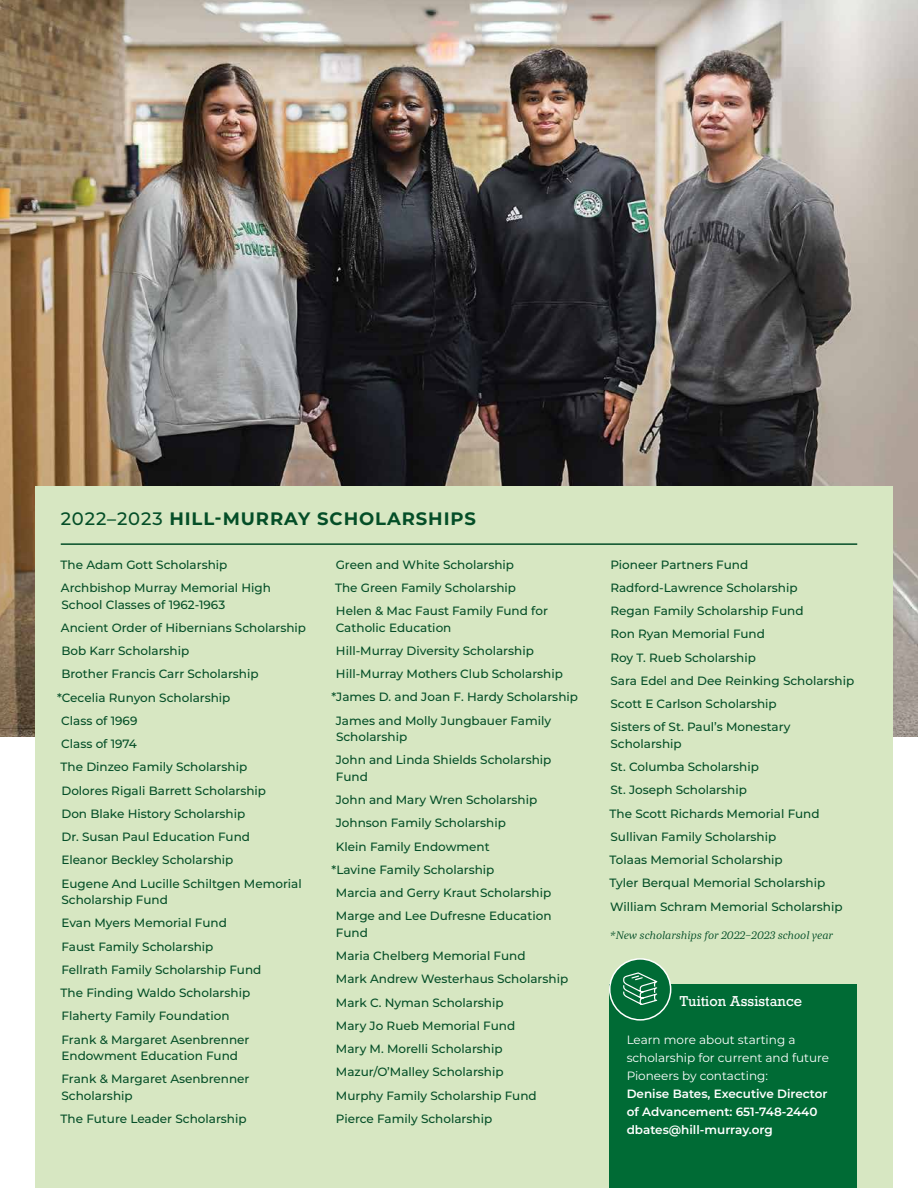
<style>
.page{position:relative;width:918px;height:1188px;background:#fff}
.page>*{position:absolute;margin:0;border:0;box-sizing:border-box;transform-origin:0 0}
.t1{font:700 18px "Montserrat";letter-spacing:.05em;color:#044e27}
.t2{font:13.5px "Rockwell";color:#fff}
.t3{font:500 12px/23.2px "Montserrat";color:#044e27}
.t4{font:600 12px/18px "Montserrat";color:#fff}
.t5{font:12px/18px "Montserrat";color:#fff}
.t6{font:italic 10.5px "Abelard";color:#044e27}
.s1{font-weight:500}
</style>
<div class="page">
<img style="left:0;top:0;width:918px;height:737px">
<div style="left:36px;top:486px;width:857px;height:702px;background:#d7e7c2"></div>
<div style="left:610px;top:984px;width:247px;height:204px;background:#006b35"></div>
<hr style="left:61px;top:543px;width:796px;height:2px;background:#044e27">
<div style="left:610px;top:959px;width:61px;height:61px;background:#006b35;border-radius:50%"></div>
<div style="left:609px;top:958px;width:62px;height:63px;border:2px solid #fff;border-radius:50%"></div>
<svg style="left:623px;top:972px;width:35px;height:33px"></svg>
<h1 class="t1" style="left:61px;top:506px;width:417px"><span class="s1">2022–2023</span> HILL-MURRAY SCHOLARSHIPS</h1>
<p class="t3" style="left:61px;top:553px;width:212px">The Adam Gott Scholarship<br>Archbishop Murray Memorial High</p>
<p class="t3" style="left:62px;top:592px;width:165px">School Classes of 1962-1963</p>
<p class="t3" style="left:61px;top:616px;width:247px">Ancient Order of Hibernians Scholarship</p>
<p class="t3" style="left:61px;top:639px;width:129px">Bob Karr Scholarship</p>
<p class="t3" style="left:61px;top:662px;width:199px">Brother Francis Carr Scholarship</p>
<p class="t3" style="left:57px;top:685px;width:175px">*Cecelia Runyon Scholarship</p>
<p class="t3" style="left:61px;top:708px;width:78px">Class of 1969</p>
<p class="t3" style="left:61px;top:732px;width:77px">Class of 1974</p>
<p class="t3" style="left:61px;top:755px;width:188px">The Dinzeo Family Scholarship</p>
<p class="t3" style="left:61px;top:778px;width:206px">Dolores Rigali Barrett Scholarship</p>
<p class="t3" style="left:61px;top:801px;width:185px">Don Blake History Scholarship</p>
<p class="t3" style="left:61px;top:825px;width:190px">Dr. Susan Paul Education Fund</p>
<p class="t3" style="left:61px;top:848px;width:173px">Eleanor Beckley Scholarship</p>
<p class="t3" style="left:61px;top:871px;width:242px">Eugene And Lucille Schiltgen Memorial</p>
<p class="t3" style="left:61px;top:888px;width:202px">Scholarship Fund<br>Evan Myers Memorial Fund<br>Faust Family Scholarship<br>Fellrath Family Scholarship Fund<br>The Finding Waldo Scholarship<br>Flaherty Family Foundation<br>Frank &amp; Margaret Asenbrenner</p>
<p class="t3" style="left:61px;top:1044px;width:190px">Endowment Education Fund<br>Frank &amp; Margaret Asenbrenner</p>
<p class="t3" style="left:61px;top:1083px;width:188px">Scholarship<br>The Future Leader Scholarship</p>
<p class="t3" style="left:335px;top:552px;width:214px">Green and White Scholarship<br>The Green Family Scholarship<br>Helen &amp; Mac Faust Family Fund for</p>
<p class="t3" style="left:336px;top:615px;width:117px">Catholic Education</p>
<p class="t3" style="left:336px;top:639px;width:199px">Hill-Murray Diversity Scholarship</p>
<p class="t3" style="left:336px;top:662px;width:229px">Hill-Murray Mothers Club Scholarship</p>
<p class="t3" style="left:332px;top:685px;width:248px">*James D. and Joan F. Hardy Scholarship</p>
<p class="t3" style="left:336px;top:708px;width:217px">James and Molly Jungbauer Family</p>
<p class="t3" style="left:336px;top:725px;width:217px">Scholarship<br>John and Linda Shields Scholarship</p>
<p class="t3" style="left:336px;top:765px;width:33px">Fund</p>
<p class="t3" style="left:336px;top:788px;width:203px">John and Mary Wren Scholarship</p>
<p class="t3" style="left:336px;top:811px;width:172px">Johnson Family Scholarship</p>
<p class="t3" style="left:336px;top:834px;width:155px">Klein Family Endowment</p>
<p class="t3" style="left:332px;top:858px;width:164px">*Lavine Family Scholarship</p>
<p class="t3" style="left:336px;top:881px;width:217px">Marcia and Gerry Kraut Scholarship</p>
<p class="t3" style="left:336px;top:904px;width:217px">Marge and Lee Dufresne Education</p>
<p class="t3" style="left:336px;top:921px;width:234px">Fund<br>Maria Chelberg Memorial Fund<br>Mark Andrew Westerhaus Scholarship<br>Mark C. Nyman Scholarship<br>Mary Jo Rueb Memorial Fund<br>Mary M. Morelli Scholarship<br>Mazur/O’Malley Scholarship<br>Murphy Family Scholarship Fund<br>Pierce Family Scholarship</p>
<p class="t3" style="left:610px;top:552px;width:245px">Pioneer Partners Fund<br>Radford-Lawrence Scholarship<br>Regan Family Scholarship Fund<br>Ron Ryan Memorial Fund<br>Roy T. Rueb Scholarship<br>Sara Edel and Dee Reinking Scholarship<br>Scott E Carlson Scholarship<br>Sisters of St. Paul’s Monestary</p>
<p class="t3" style="left:610px;top:731px;width:235px">Scholarship<br>St. Columba Scholarship<br>St. Joseph Scholarship<br>The Scott Richards Memorial Fund<br>Sullivan Family Scholarship<br>Tolaas Memorial Scholarship<br>Tyler Berqual Memorial Scholarship<br>William Schram Memorial Scholarship</p>
<p class="t6" style="left:610px;top:928px;width:225px">*New scholarships for 2022–2023 school year</p>
<p class="t2" style="left:679px;top:992px;width:124px">Tuition Assistance</p>
<p class="t5" style="left:627px;top:1030px;width:204px">Learn more about starting a scholarship for current and future<br>Pioneers by contacting:</p>
<p class="t4" style="left:627px;top:1084px;width:202px">Denise Bates, Executive Director of Advancement: 651-748-2440 dbates@hill-murray.org</p>
</div>
